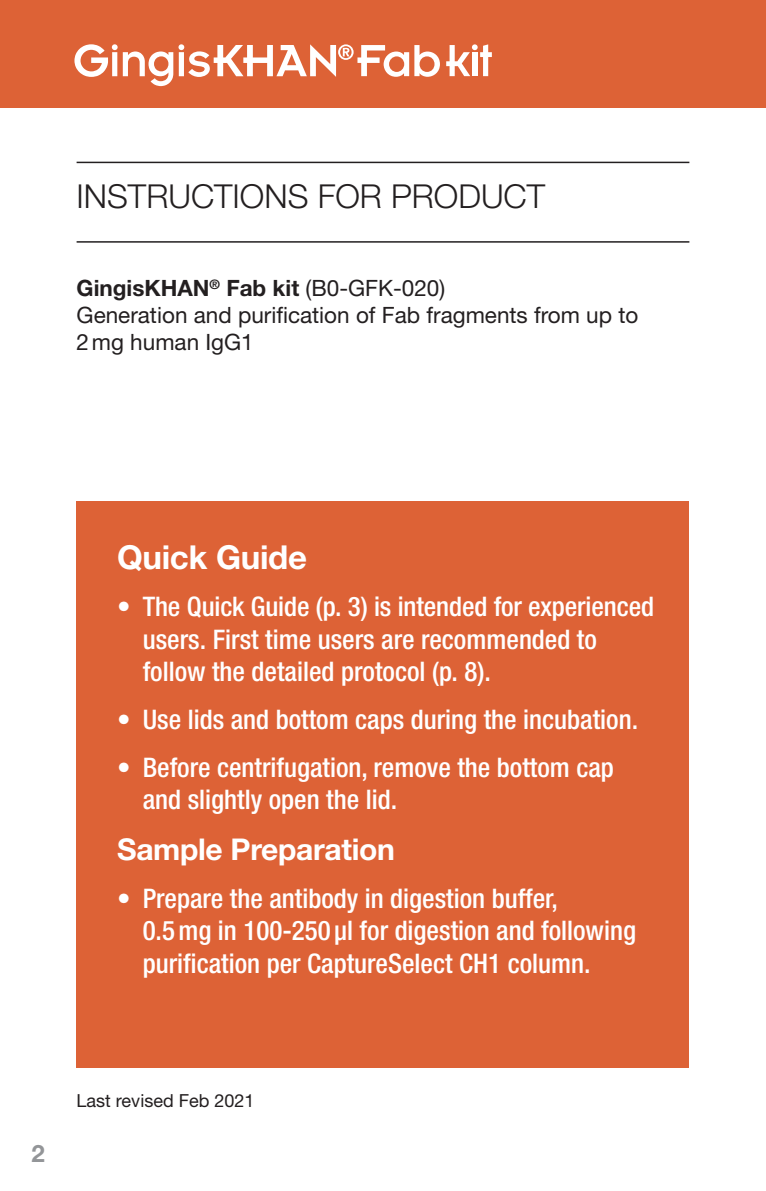
<style>
.page{position:relative;width:766px;height:1191px;background:#fff}
.page>*{position:absolute;margin:0;border:0;box-sizing:border-box;transform-origin:0 0}
.t1{font:300 33px "Helvetica Neue";color:#231f20}
.t2{font:700 33px "Helvetica Neue";letter-spacing:-.01em;color:#fff}
.t3{font:700 30px "Helvetica Neue";letter-spacing:-.01em;color:#fff}
.t4{font:500 condensed 27px/32.4px "Helvetica Neue";color:#fff}
.t5{font:700 24px "Helvetica Neue";color:#939598}
.t6{font:22.5px/27px "Helvetica Neue";color:#231f20}
.t7{font:18px "Helvetica Neue";color:#231f20}
.s1{font-weight:700}
</style>
<div class="page">
<hr style="left:77px;top:241px;width:612px;height:2px;background:#231f20">
<hr style="left:77px;top:162px;width:612px;height:1px;background:#231f20">
<div style="left:0;top:0;width:765px;height:108px;background:#dd6236"></div>
<div style="left:77px;top:501px;width:612px;height:566px;background:#dd6236"></div>
<svg style="left:446px;top:44px;width:45px;height:32px"></svg>
<svg style="left:74px;top:44px;width:366px;height:42px"></svg>
<p class="t1" style="left:77px;top:176px;width:470px">INSTRUCTIONS FOR PRODUCT</p>
<p class="t6" style="left:77px;top:274px;width:563px"><span class="s1">GingisKHAN</span><sup>®</sup> <span class="s1">Fab kit</span> (B0-GFK-020)<br>Generation and purification of Fab fragments from up to<br>2mg human IgG1</p>
<p class="t2" style="left:117px;top:536px;width:191px">Quick Guide</p>
<p class="t4" style="left:143px;top:590px;width:513px;text-indent:-26px">• The Quick Guide (p. 3) is intended for experienced users. First time users are recommended to follow the detailed protocol (p. 8).</p>
<p class="t4" style="left:117px;top:702px;width:522px">• Use lids and bottom caps during the incubation.</p>
<p class="t4" style="left:143px;top:750px;width:472px;text-indent:-26px">• Before centrifugation, remove the bottom cap and slightly open the lid.</p>
<p class="t3" style="left:117px;top:831px;width:279px">Sample Preparation</p>
<p class="t4" style="left:143px;top:882px;width:494px;text-indent:-26px">• Prepare the antibody in digestion buffer,<br>0.5mg in 100-250 μl for digestion and following purification per CaptureSelect CH1 column.</p>
<p class="t5" style="left:32px;top:1138px;width:15px">2</p>
<p class="t7" style="left:77px;top:1090px;width:179px">Last revised Feb 2021</p>
</div>
